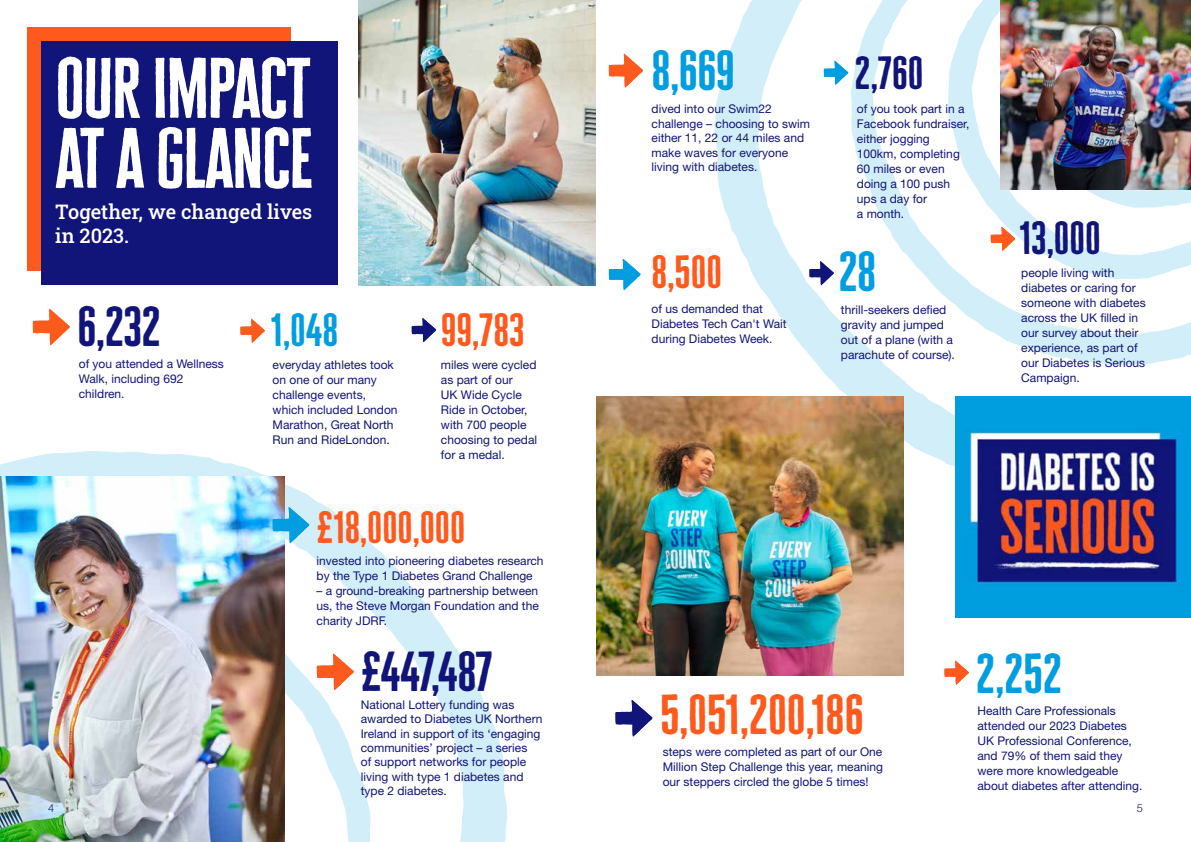
<style>
.page{position:relative;width:1191px;height:842px;background:#fff}
.page>*{position:absolute;margin:0;border:0;box-sizing:border-box;transform-origin:0 0}
.t1{font:700 70px/70px "Diabetes UK Cheddar";letter-spacing:-.015em;color:#fff}
.t2{font:700 46px "Diabetes UK Cheddar";letter-spacing:-.015em;color:#111478}
.t3{font:700 46px "Diabetes UK Cheddar";color:#ff5a1d}
.t4{font:700 46px "Diabetes UK Cheddar";letter-spacing:-.015em;color:#009de0}
.t5{font:700 38px "Diabetes UK Cheddar";color:#ff5a1d}
.t6{font:700 38px "Diabetes UK Cheddar";color:#111478}
.t7{font:700 38px "Diabetes UK Cheddar";color:#009de0}
.t8{font:700 37px "Diabetes UK Cheddar";color:#ff5a1d}
.t9{font:500 20px/24px "Roboto Slab";color:#fff}
.t10{font:12px/15px "Helvetica Neue LT Std";color:#111478}
.t11{font:300 11px "Helvetica Neue LT Std";color:#111478}
</style>
<div class="page">
<svg style="left:714px;top:0;width:477px;height:491px"></svg>
<svg style="left:850px;top:0;width:341px;height:365px"></svg>
<svg style="left:948px;top:0;width:243px;height:279px"></svg>
<svg style="left:1026px;top:189px;width:165px;height:19px"></svg>
<svg style="left:0;top:451px;width:507px;height:391px"></svg>
<svg style="left:285px;top:577px;width:86px;height:265px"></svg>
<div style="left:27px;top:27px;width:263px;height:244px;background:#ff5a1d"></div>
<div style="left:41px;top:41px;width:296px;height:244px;background:#111478"></div>
<svg style="left:609px;top:54px;width:34px;height:33px"></svg>
<svg style="left:609px;top:259px;width:31px;height:31px"></svg>
<img style="left:0;top:476px;width:285px;height:366px">
<img style="left:358px;top:0;width:237px;height:285px">
<svg style="left:944px;top:661px;width:25px;height:24px"></svg>
<svg style="left:809px;top:261px;width:25px;height:24px"></svg>
<svg style="left:990px;top:227px;width:25px;height:24px"></svg>
<svg style="left:824px;top:61px;width:24px;height:24px"></svg>
<svg style="left:273px;top:507px;width:36px;height:36px"></svg>
<svg style="left:240px;top:319px;width:25px;height:24px"></svg>
<svg style="left:412px;top:318px;width:24px;height:24px"></svg>
<img style="left:956px;top:397px;width:235px;height:220px">
<img style="left:596px;top:397px;width:307px;height:278px">
<img style="left:1000px;top:0;width:191px;height:189px">
<svg style="left:615px;top:700px;width:37px;height:36px"></svg>
<svg style="left:33px;top:309px;width:37px;height:36px"></svg>
<svg style="left:317px;top:654px;width:37px;height:36px"></svg>
<h1 class="t1" style="left:55px;top:53px;width:259px">OUR IMPACT<br>AT A GLANCE</h1>
<h3 class="t9" style="left:55px;top:199px;width:258px">Together, we changed lives in 2023.</h3>
<h2 class="t2" style="left:77px;top:297px;width:85px">6,232</h2>
<p class="t10" style="left:79px;top:356px;width:146px">of you attended a Wellness<br>Walk, including 692 children.</p>
<h3 class="t7" style="left:271px;top:306px;width:69px">1,048</h3>
<p class="t10" style="left:273px;top:357px;width:126px">everyday athletes took on one of our many challenge events, which included London<br>Marathon, Great North<br>Run and RideLondon.</p>
<h3 class="t5" style="left:441px;top:306px;width:85px">99,783</h3>
<p class="t10" style="left:441px;top:357px;width:98px">miles were cycled as part of our<br>UK Wide Cycle<br>Ride in October, with 700 people choosing to pedal for a medal.</p>
<h3 class="t8" style="left:316px;top:504px;width:150px">£18,000,000</h3>
<p class="t10" style="left:316px;top:553px;width:228px">invested into pioneering diabetes research by the Type 1 Diabetes Grand Challenge</p>
<p class="t10" style="left:316px;top:583px;width:224px;text-align:justify">– a ground-breaking partnership between us, the Steve Morgan Foundation and the charity JDRF.</p>
<h2 class="t2" style="left:361px;top:642px;width:133px">£447,487</h2>
<p class="t10" style="left:361px;top:697px;width:183px;line-height:14.4px">National Lottery funding was awarded to Diabetes UK Northern<br>Ireland in support of its ‘engaging communities’ project – a series<br>of support networks for people living with type 1 diabetes and type 2 diabetes.</p>
<h2 class="t4" style="left:651px;top:41px;width:85px">8,669</h2>
<p class="t10" style="left:651px;top:102px;width:160px;line-height:14.4px">dived into our Swim22 challenge – choosing to swim either 11, 22 or 44 miles and make waves for everyone living with diabetes.</p>
<h3 class="t6" style="left:854px;top:49px;width:70px">2,760</h3>
<p class="t10" style="left:857px;top:102px;width:114px">of you took part in a<br>Facebook fundraiser, either jogging<br>100km, completing<br>60 miles or even doing a 100 push ups a day for<br>a month.</p>
<h3 class="t5" style="left:651px;top:248px;width:72px">8,500</h3>
<h2 class="t4" style="left:838px;top:242px;width:39px">28</h2>
<p class="t10" style="left:841px;top:302px;width:116px">thrill-seekers defied gravity and jumped out of a plane (with a parachute of course).</p>
<p class="t10" style="left:651px;top:301px;width:136px">of us demanded that<br>Diabetes Tech Can't Wait during Diabetes Week.</p>
<h3 class="t6" style="left:1019px;top:214px;width:82px">13,000</h3>
<p class="t10" style="left:1021px;top:265px;width:126px">people living with diabetes or caring for someone with diabetes across the UK filled in our survey about their experience, as part of our Diabetes is Serious<br>Campaign.</p>
<h2 class="t3" style="left:660px;top:685px;width:205px">5,051,200,186</h2>
<p class="t10" style="left:662px;top:744px;width:222px;text-align:justify">steps were completed as part of our One Million Step Challenge this year, meaning our steppers circled the globe 5 times!</p>
<h2 class="t4" style="left:976px;top:644px;width:88px">2,252</h2>
<p class="t10" style="left:977px;top:703px;width:166px">Health Care Professionals attended our 2023 Diabetes<br>UK Professional Conference, and 79% of them said they were more knowledgeable about diabetes after attending.</p>
<p class="t11" style="left:48px;top:801px;width:8px">4</p>
<p class="t11" style="left:1136px;top:801px;width:8px">5</p>
</div>
